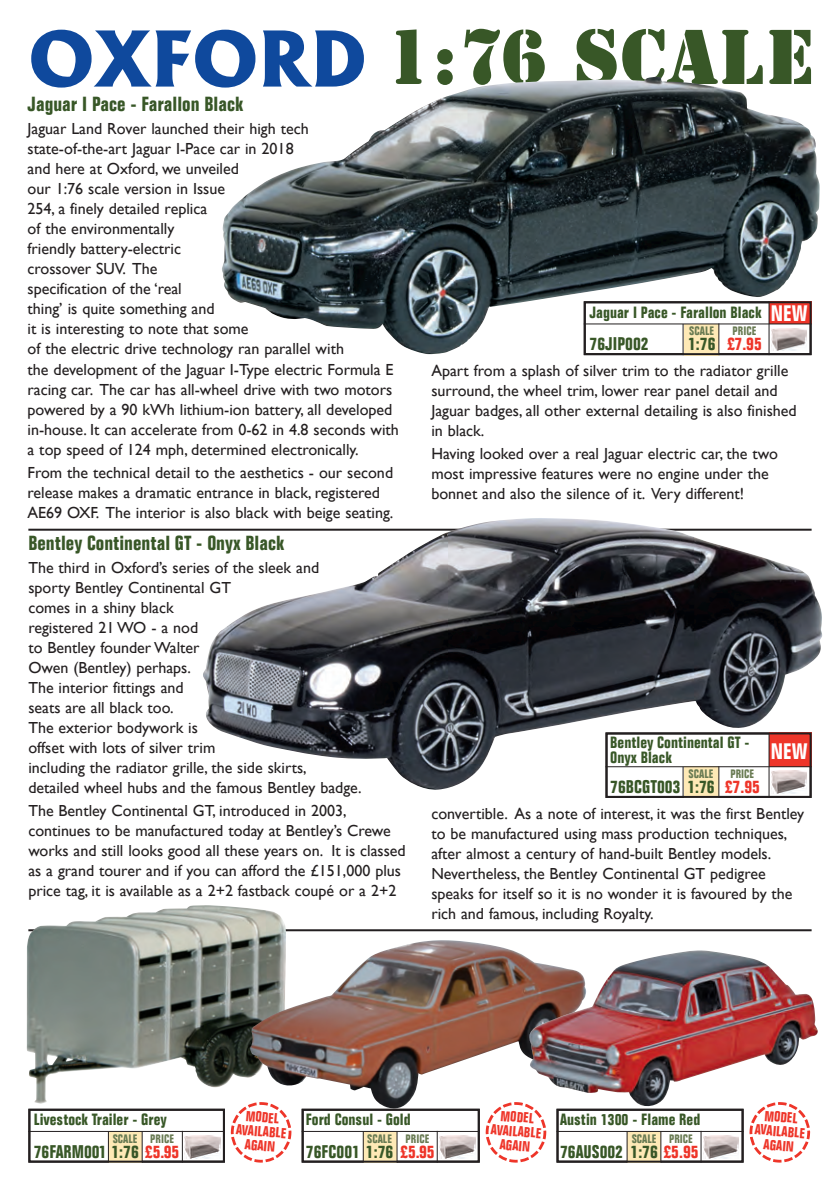
<style>
.page{position:relative;width:840px;height:1191px;background:#fff}
.page>*{position:absolute;margin:0;border:0;box-sizing:border-box;transform-origin:0 0}
.t1{font:76.6px "Stencil BT";color:#385727}
.t2{font:700 condensed 22px "Folio BT";color:#fff}
.t3{font:700 condensed 20px "Folio BT";color:#385727}
.t4{font:700 condensed 18px "Folio BT";color:#385727}
.t5{font:700 condensed 18px "Folio BT";color:#ee3529}
.t6{font:16px/20px "Gill Sans";color:#231f20}
.t7{font:700 condensed 16px/15.2px "Folio BT";color:#385727}
.t8{font:700 condensed 14.2px/14.2px "Folio BT";color:#ee3529;text-align:center}
.t9{font:700 condensed 12px "Folio BT";color:#687a52}
.s1{font-size:22px;color:#fff}
.s2{color:#385727}
.s3{color:#ee3529}
</style>
<div class="page">
<hr style="left:28px;top:929px;width:783px;height:2px;background:#231f20">
<hr style="left:28px;top:528px;width:783px;height:2px;background:#231f20">
<img style="left:27px;top:905px;width:259px;height:198px">
<img style="left:250px;top:940px;width:279px;height:169px">
<img style="left:529px;top:950px;width:288px;height:156px">
<svg style="left:31px;top:30px;width:224px;height:58px"></svg>
<svg style="left:263px;top:30px;width:101px;height:47px"></svg>
<div style="left:627px;top:1131px;width:33px;height:31px;background:#fee9b6"></div>
<hr style="left:626px;top:1131px;width:1px;height:31px;background:#231f20">
<hr style="left:660px;top:1131px;width:1px;height:31px;background:#231f20">
<img style="left:703px;top:1135px;width:35px;height:23px">
<hr style="left:556px;top:1131px;width:187px;height:1px;background:#231f20">
<div style="left:556px;top:1108px;width:187px;height:54px;border:2px solid #231f20"></div>
<hr style="left:700px;top:1130px;width:1px;height:32px;background:#231f20">
<div style="left:363px;top:1131px;width:34px;height:31px;background:#fee9b6"></div>
<hr style="left:362px;top:1131px;width:1px;height:31px;background:#231f20">
<hr style="left:396px;top:1131px;width:1px;height:31px;background:#231f20">
<img style="left:439px;top:1135px;width:36px;height:23px">
<hr style="left:301px;top:1131px;width:178px;height:1px;background:#231f20">
<div style="left:301px;top:1108px;width:178px;height:54px;border:2px solid #231f20"></div>
<hr style="left:436px;top:1130px;width:1px;height:32px;background:#231f20">
<div style="left:109px;top:1131px;width:33px;height:31px;background:#fee9b6"></div>
<hr style="left:108px;top:1131px;width:1px;height:31px;background:#231f20">
<hr style="left:142px;top:1131px;width:1px;height:31px;background:#231f20">
<img style="left:185px;top:1135px;width:35px;height:23px">
<hr style="left:28px;top:1131px;width:197px;height:1px;background:#231f20">
<div style="left:28px;top:1108px;width:197px;height:54px;border:2px solid #231f20"></div>
<hr style="left:182px;top:1130px;width:1px;height:32px;background:#231f20">
<svg style="left:230px;top:1101px;width:62px;height:62px"></svg>
<svg style="left:484px;top:1101px;width:62px;height:62px"></svg>
<svg style="left:748px;top:1101px;width:62px;height:62px"></svg>
<div style="left:683px;top:766px;width:35px;height:32px;background:#fee9b6"></div>
<hr style="left:682px;top:766px;width:1px;height:32px;background:#231f20">
<hr style="left:718px;top:766px;width:1px;height:32px;background:#231f20">
<img style="left:773px;top:790px;width:23px;height:3px">
<div style="left:605px;top:732px;width:206px;height:66px;border:2px solid #231f20"></div>
<hr style="left:768px;top:734px;width:1px;height:64px;background:#231f20">
<hr style="left:768px;top:301px;width:1px;height:54px;background:#231f20">
<img style="left:221px;top:77px;width:598px;height:277px">
<img style="left:202px;top:518px;width:620px;height:272px">
<h1 class="t1" style="left:385px;top:13px;width:431px">1:76 SCALE</h1>
<p class="t3" style="left:28px;top:97px;width:217px">Jaguar I Pace - Farallon Black</p>
<p class="t6" style="left:28px;top:118px;width:373px">Jaguar Land Rover launched their high tech state-of-the-art Jaguar I-Pace car in 2018<br>and here at Oxford, we unveiled<br>our 1:76 scale version in Issue<br>254, a finely detailed replica<br>of the environmentally<br>friendly battery-electric<br>crossover SUV. The<br>specification of the ‘real<br>thing’ is quite something and<br>it is interesting to note that some<br>of the electric drive technology ran parallel with<br>the development of the Jaguar I-Type electric Formula E racing car. The car has all-wheel drive with two motors powered by a 90 kWh lithium-ion battery, all developed in-house. It can accelerate from 0-62 in 4.8 seconds with a top speed of 124 mph, determined electronically.</p>
<p class="t6" style="left:28px;top:462px;width:367px">From the technical detail to the aesthetics - our second release makes a dramatic entrance in black, registered<br>AE69 OXF. The interior is also black with beige seating.</p>
<p class="t7" style="left:589px;top:306px;width:219px">Jaguar I Pace - Farallon Black <span class="s1">NEW</span></p>
<p class="t9" style="left:689px;top:327px;width:26px">SCALE</p>
<p class="t9" style="left:732px;top:327px;width:25px">PRICE</p>
<p class="t4" style="left:589px;top:337px;width:61px">76JIP002</p>
<p class="t5" style="left:687px;top:337px;width:75px"><span class="s2">1:76</span> £7.95</p>
<p class="t6" style="left:431px;top:361px;width:366px">Apart from a splash of silver trim to the radiator grille surround, the wheel trim, lower rear panel detail and Jaguar badges, all other external detailing is also finished in black.</p>
<p class="t6" style="left:431px;top:444px;width:348px">Having looked over a real Jaguar electric car, the two most impressive features were no engine under the bonnet and also the silence of it. Very different!</p>
<p class="t3" style="left:28px;top:536px;width:257px">Bentley Continental GT - Onyx Black</p>
<p class="t6" style="left:28px;top:557px;width:334px">The third in Oxford’s series of the sleek and sporty Bentley Continental GT<br>comes in a shiny black<br>registered 21 WO - a nod<br>to Bentley founder Walter<br>Owen (Bentley) perhaps.<br>The interior fittings and<br>seats are all black too.<br>The exterior bodywork is<br>offset with lots of silver trim<br>including the radiator grille, the side skirts,<br>detailed wheel hubs and the famous Bentley badge.</p>
<p class="t6" style="left:28px;top:800px;width:378px">The Bentley Continental GT, introduced in 2003, continues to be manufactured today at Bentley’s Crewe works and still looks good all these years on. It is classed as a grand tourer and if you can afford the £151,000 plus price tag, it is available as a 2+2 fastback coupé or a 2+2</p>
<p class="t6" style="left:431px;top:803px;width:374px">convertible. As a note of interest, it was the first Bentley to be manufactured using mass production techniques, after almost a century of hand-built Bentley models.<br>Nevertheless, the Bentley Continental GT pedigree speaks for itself so it is no wonder it is favoured by the rich and famous, including Royalty.</p>
<p class="t7" style="left:610px;top:736px;width:141px">Bentley Continental GT -<br>Onyx Black</p>
<p class="t9" style="left:688px;top:769px;width:26px">SCALE</p>
<p class="t9" style="left:730px;top:769px;width:25px">PRICE</p>
<p class="t4" style="left:610px;top:780px;width:151px">76BCGT003 1:76 <span class="s3">£7.95</span></p>
<h2 class="t2" style="left:770px;top:743px;width:38px">NEW</h2>
<p class="t7" style="left:34px;top:1113px;width:134px">Livestock Trailer - Grey</p>
<p class="t9" style="left:113px;top:1134px;width:63px">SCALE PRICE</p>
<p class="t4" style="left:34px;top:1145px;width:147px">76FARM001 1:76 <span class="s3">£5.95</span></p>
<p class="t8" style="left:238px;top:1109px;width:52px;rotate:5deg">MODEL<br>AVAILABLE<br>AGAIN</p>
<p class="t8" style="left:492px;top:1109px;width:52px;rotate:5deg">MODEL<br>AVAILABLE<br>AGAIN</p>
<p class="t8" style="left:756px;top:1109px;width:52px;rotate:5deg">MODEL<br>AVAILABLE<br>AGAIN</p>
<p class="t7" style="left:306px;top:1113px;width:106px">Ford Consul - Gold</p>
<p class="t9" style="left:367px;top:1134px;width:64px">SCALE PRICE</p>
<p class="t4" style="left:306px;top:1145px;width:130px">76FC001 1:76 <span class="s3">£5.95</span></p>
<p class="t7" style="left:560px;top:1113px;width:141px">Austin 1300 - Flame Red</p>
<p class="t9" style="left:631px;top:1134px;width:63px">SCALE PRICE</p>
<p class="t4" style="left:560px;top:1145px;width:140px">76AUS002 1:76 <span class="s3">£5.95</span></p>
</div>
